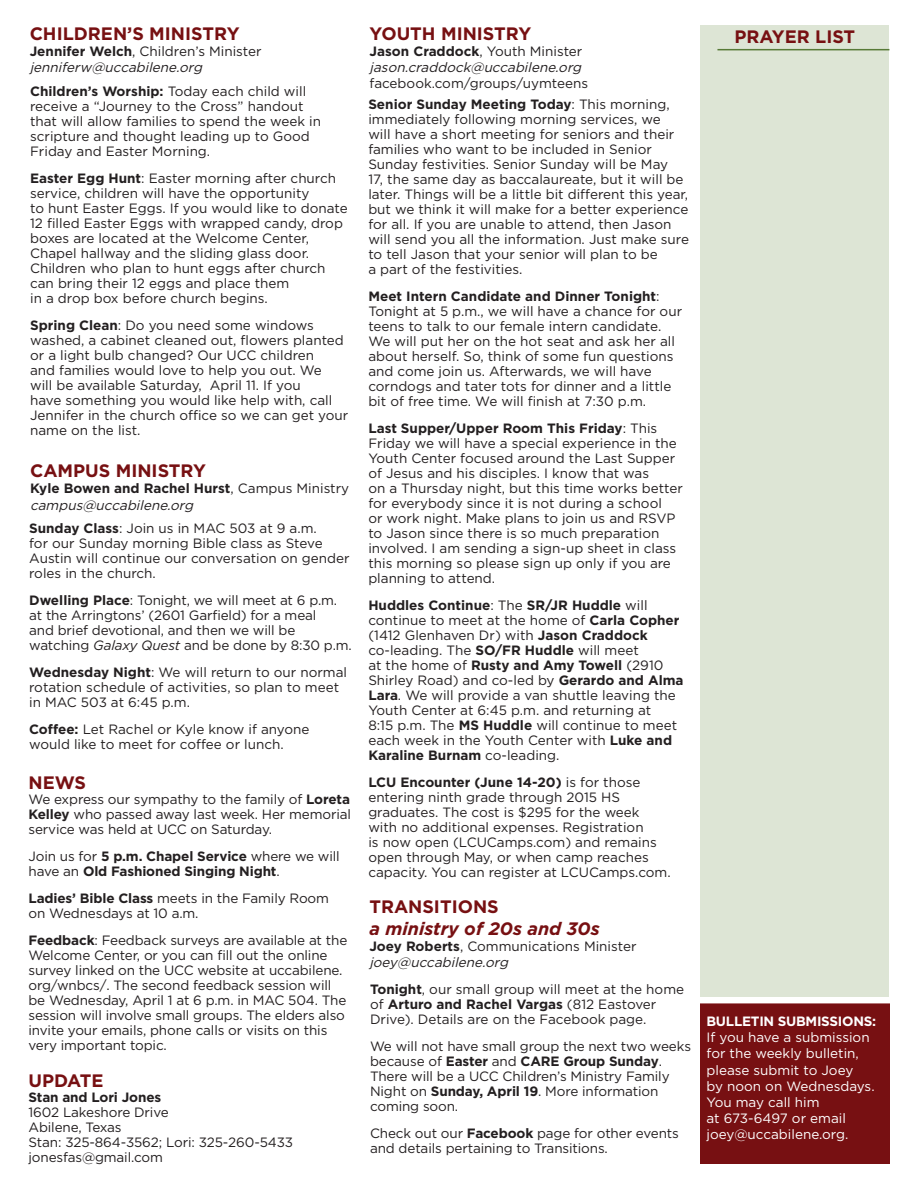
<style>
.page{position:relative;width:918px;height:1188px;background:#fff}
.page>*{position:absolute;margin:0;border:0;box-sizing:border-box;transform-origin:0 0}
.t1{font:700 18px "Gotham";color:#771012}
.t2{font:italic 700 18px "Gotham";color:#771012}
.t3{font:13.5px/15px "Gotham";color:#231f20}
.t4{font:700 13.5px/16.2px "Gotham";letter-spacing:-.01em;color:#231f20}
.t5{font:13.5px/16.2px "Gotham";color:#fff}
.t6{font:italic 13.5px/16.2px "Gotham";color:#231f20}
.t7{font:700 13.5px "Gotham";letter-spacing:-.02em;color:#fff}
.s1{font-weight:700;font-style:normal}
.s2{font-style:normal}
.s3{font-weight:700}
.s4{font-weight:400}
.s5{font-weight:400;font-style:italic}
.s6{font-style:italic}
</style>
<div class="page">
<div style="left:700px;top:1003px;width:189px;height:160px;background:#771012"></div>
<div style="left:700px;top:25px;width:189px;height:972px;background:#dde5d5"></div>
<hr style="left:717px;top:49px;width:172px;height:1px;background:#577a37">
<h1 class="t1" style="left:30px;top:23px;width:211px">CHILDREN’S MINISTRY</h1>
<p class="t6" style="left:30px;top:43px;width:233px"><span class="s1">Jennifer Welch</span><span class="s2">, Children’s Minister </span>jenniferw@uccabilene.org</p>
<p class="t3" style="left:30px;top:84px;width:292px"><span class="s3">Children’s Worship:</span> Today each child will receive a “Journey to the Cross” handout that will allow families to spend the week in scripture and thought leading up to Good Friday and Easter Morning.</p>
<p class="t3" style="left:30px;top:171px;width:319px"><span class="s3">Easter Egg Hunt</span>: Easter morning after church service, children will have the opportunity<br>to hunt Easter Eggs. If you would like to donate 12 filled Easter Eggs with wrapped candy, drop boxes are located at the Welcome Center, Chapel hallway and the sliding glass door.<br>Children who plan to hunt eggs after church can bring their 12 eggs and place them<br>in a drop box before church begins.</p>
<p class="t3" style="left:30px;top:318px;width:320px"><span class="s3">Spring Clean</span>: Do you need some windows washed, a cabinet cleaned out, flowers planted or a light bulb changed? Our UCC children<br>and families would love to help you out. We<br>will be available Saturday, April 11. If you<br>have something you would like help with, call Jennifer in the church office so we can get your name on the list.</p>
<h1 class="t1" style="left:30px;top:460px;width:177px">CAMPUS MINISTRY</h1>
<p class="t4" style="left:30px;top:480px;width:321px">Kyle Bowen and Rachel Hurst<span class="s4">, Campus Ministry </span><span class="s5">campus@uccabilene.org</span></p>
<p class="t3" style="left:29px;top:520px;width:322px"><span class="s3">Sunday Class</span>: Join us in MAC 503 at 9 a.m.<br>for our Sunday morning Bible class as Steve Austin will continue our conversation on gender roles in the church.</p>
<p class="t3" style="left:29px;top:592px;width:324px"><span class="s3">Dwelling Place</span>: Tonight, we will meet at 6 p.m. at the Arringtons’ (2601 Garfield) for a meal<br>and brief devotional, and then we will be watching <span class="s6">Galaxy Quest</span> and be done by 8:30 p.m.</p>
<p class="t3" style="left:29px;top:664px;width:319px"><span class="s3">Wednesday Night</span>: We will return to our normal rotation schedule of activities, so plan to meet in MAC 503 at 6:45 p.m.</p>
<p class="t3" style="left:29px;top:721px;width:282px"><span class="s3">Coffee:</span> Let Rachel or Kyle know if anyone would like to meet for coffee or lunch.</p>
<h1 class="t1" style="left:28px;top:772px;width:59px">NEWS</h1>
<p class="t3" style="left:28px;top:792px;width:324px;text-align:justify">We express our sympathy to the family of <span class="s3">Loreta Kelley</span> who passed away last week. Her memorial service was held at UCC on Saturday.</p>
<p class="t4" style="left:28px;top:849px;width:313px;line-height:15px"><span class="s4">Join us for</span> 5 p.m. Chapel Service <span class="s4">where we will have an</span> Old Fashioned Singing Night<span class="s4">.</span></p>
<p class="t3" style="left:28px;top:891px;width:302px"><span class="s3">Ladies’ Bible Class</span> meets in the Family Room on Wednesdays at 10 a.m.</p>
<p class="t3" style="left:28px;top:933px;width:320px"><span class="s3">Feedback</span>: Feedback surveys are available at the Welcome Center, or you can fill out the online survey linked on the UCC website at uccabilene. org/wnbcs/. The second feedback session will be Wednesday, April 1 at 6 p.m. in MAC 504. The session will involve small groups. The elders also invite your emails, phone calls or visits on this very important topic.</p>
<h1 class="t1" style="left:28px;top:1070px;width:77px">UPDATE</h1>
<p class="t4" style="left:28px;top:1089px;width:134px">Stan and Lori Jones</p>
<p class="t3" style="left:28px;top:1104px;width:266px">1602 Lakeshore Drive<br>Abilene, Texas<br>Stan: 325-864-3562; Lori: 325-260-5433 jonesfas@gmail.com</p>
<h1 class="t1" style="left:370px;top:23px;width:163px">YOUTH MINISTRY</h1>
<p class="t6" style="left:370px;top:43px;width:216px"><span class="s1">Jason Craddock</span><span class="s2">, Youth Minister </span>jason.craddock@uccabilene.org</p>
<p class="t3" style="left:368px;top:73px;width:303px;line-height:21.3px">facebook.com/groups/uymteens<br><span class="s3">Senior Sunday Meeting Today</span>: This morning,</p>
<p class="t3" style="left:368px;top:112px;width:322px">immediately following morning services, we<br>will have a short meeting for seniors and their families who want to be included in Senior Sunday festivities. Senior Sunday will be May<br>17, the same day as baccalaureate, but it will be later. Things will be a little bit different this year, but we think it will make for a better experience for all. If you are unable to attend, then Jason will send you all the information. Just make sure to tell Jason that your senior will plan to be<br>a part of the festivities.</p>
<p class="t3" style="left:368px;top:289px;width:315px"><span class="s3">Meet Intern Candidate and Dinner Tonight</span>:<br>Tonight at 5 p.m., we will have a chance for our teens to talk to our female intern candidate.<br>We will put her on the hot seat and ask her all about herself. So, think of some fun questions and come join us. Afterwards, we will have corndogs and tater tots for dinner and a little bit of free time. We will finish at 7:30 p.m.</p>
<p class="t3" style="left:368px;top:421px;width:316px"><span class="s3">Last Supper/Upper Room This Friday</span>: This Friday we will have a special experience in the Youth Center focused around the Last Supper of Jesus and his disciples. I know that was<br>on a Thursday night, but this time works better for everybody since it is not during a school<br>or work night. Make plans to join us and RSVP to Jason since there is so much preparation involved. I am sending a sign-up sheet in class this morning so please sign up only if you are planning to attend.</p>
<p class="t3" style="left:368px;top:598px;width:317px"><span class="s3">Huddles Continue</span>: The <span class="s3">SR/JR Huddle</span> will continue to meet at the home of <span class="s3">Carla Copher </span>(1412 Glenhaven Dr) with <span class="s3">Jason Craddock </span>co-leading. The <span class="s3">SO/FR Huddle</span> will meet<br>at the home of <span class="s3">Rusty and Amy Towell</span> (2910<br>Shirley Road) and co-led by <span class="s3">Gerardo and Alma Lara</span>. We will provide a van shuttle leaving the Youth Center at 6:45 p.m. and returning at<br>8:15 p.m. The <span class="s3">MS Huddle</span> will continue to meet each week in the Youth Center with <span class="s3">Luke and Karaline Burnam</span> co-leading.</p>
<p class="t3" style="left:368px;top:775px;width:304px"><span class="s3">LCU Encounter (June 14-20)</span> is for those entering ninth grade through 2015 HS graduates. The cost is $295 for the week with no additional expenses. Registration<br>is now open (LCUCamps.com) and remains open through May, or when camp reaches capacity. You can register at LCUCamps.com.</p>
<h1 class="t1" style="left:369px;top:897px;width:131px">TRANSITIONS</h1>
<h1 class="t2" style="left:369px;top:918px;width:232px">a ministry of 20s and 30s</h1>
<p class="t3" style="left:369px;top:938px;width:269px;line-height:16.2px"><span class="s3">Joey Roberts</span>, Communications Minister <span class="s6">joey@uccabilene.org</span></p>
<p class="t3" style="left:370px;top:982px;width:316px"><span class="s3">Tonight</span>, our small group will meet at the home of <span class="s3">Arturo and Rachel Vargas</span> (812 Eastover<br>Drive). Details are on the Facebook page.</p>
<p class="t3" style="left:370px;top:1039px;width:323px">We will not have small group the next two weeks because of <span class="s3">Easter</span> and <span class="s3">CARE Group Sunday</span>.<br>There will be a UCC Children’s Ministry Family Night on <span class="s3">Sunday, April 19</span>. More information coming soon.</p>
<p class="t3" style="left:370px;top:1126px;width:310px">Check out our <span class="s3">Facebook</span> page for other events and details pertaining to Transitions.</p>
<h1 class="t1" style="left:735px;top:26px;width:122px">PRAYER LIST</h1>
<p class="t7" style="left:707px;top:1013px;width:171px">BULLETIN SUBMISSIONS:</p>
<p class="t5" style="left:707px;top:1029px;width:170px">If you have a submission for the weekly bulletin, please submit to Joey<br>by noon on Wednesdays.<br>You may call him<br>at 673-6497 or email joey@uccabilene.org.</p>
</div>
